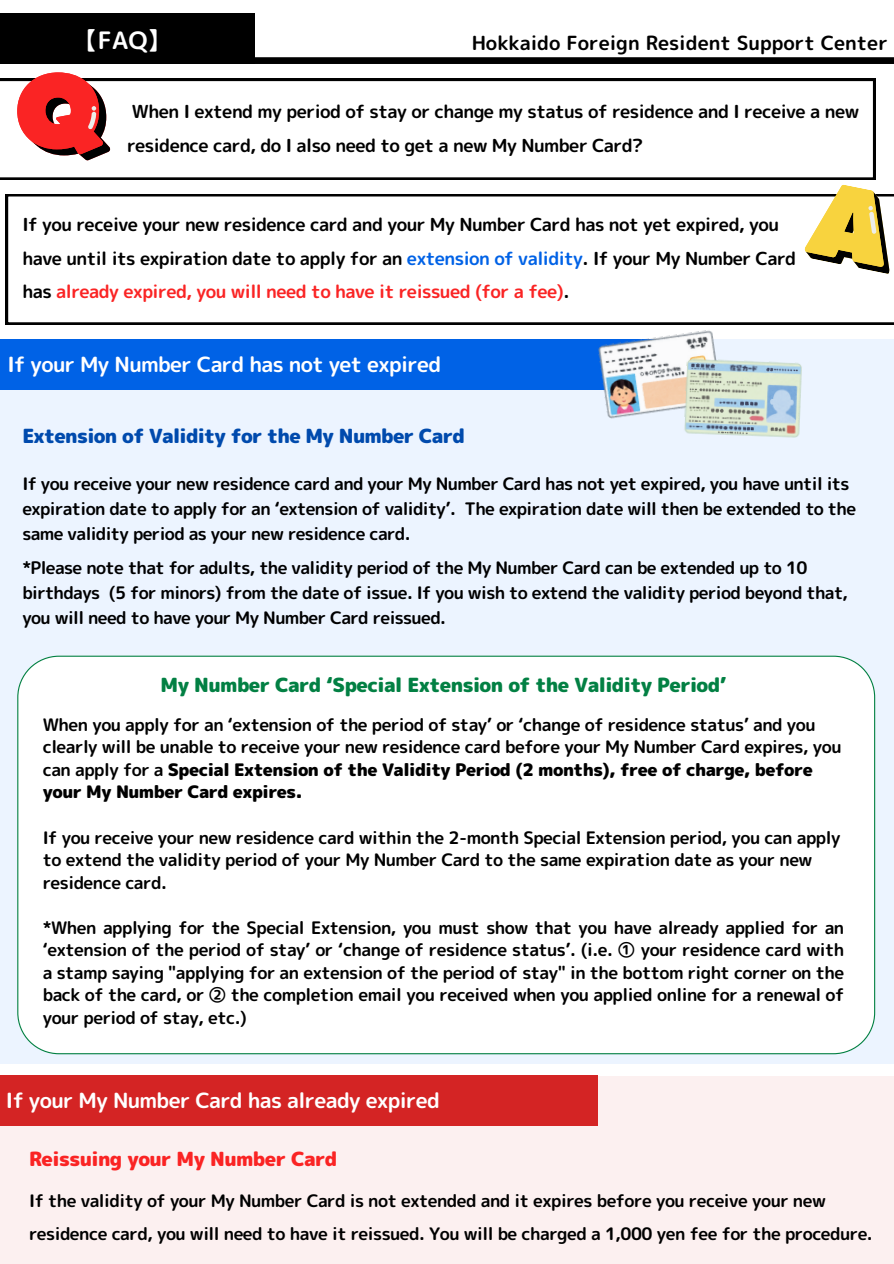
<style>
.page{position:relative;width:894px;height:1264px;background:#fff}
.page>*{position:absolute;margin:0;border:0;box-sizing:border-box;transform-origin:0 0}
.t1{font:24px "rounded mplus 1 p bold";color:#fff}
.t2{font:21px "rounded mplus 1 p bold";letter-spacing:-.03em;color:#fff}
.t3{font:19.5px "rounded mplus 1 p black";letter-spacing:-.03em;color:#028043}
.t4{font:19.5px "rounded mplus 1 p black";letter-spacing:-.035em;color:#004aad}
.t5{font:19.5px "rounded mplus 1 p bold";color:#000}
.t6{font:19.5px "rounded mplus 1 p black";letter-spacing:-.03em;color:#fa2424}
.t7{font:18px/33.8px "rounded mplus 1 p bold";letter-spacing:-.03em;color:#000}
.t8{font:17.25px/22.5px "rounded mplus 1 p bold";letter-spacing:-.03em;color:#000}
.s1{color:#0062e6}
.s2{color:#fa2424}
.s3{font-family:"rounded mplus 1 p black"}
</style>
<div class="page">
<div style="left:6px;top:57px;width:887px;height:7px;background:#000"></div>
<div style="left:0;top:14px;width:254px;height:50px;background:#000"></div>
<svg style="left:6px;top:194px;width:887px;height:130px"></svg>
<div style="left:0;top:339px;width:893px;height:724px;background:#ecf4ff"></div>
<svg style="left:0;top:79px;width:874px;height:101px"></svg>
<svg style="left:17px;top:72px;width:93px;height:88px"></svg>
<svg style="left:802px;top:185px;width:91px;height:89px"></svg>
<div style="left:0;top:339px;width:696px;height:50px;background:#0062e6"></div>
<img style="left:597px;top:330px;width:119px;height:89px">
<img style="left:683px;top:358px;width:119px;height:80px">
<div style="left:17px;top:655px;width:857px;height:399px;background:#fff"></div>
<div style="left:0;top:1075px;width:893px;height:188px;background:#fcf0f0"></div>
<div style="left:0;top:1075px;width:597px;height:50px;background:#d42424"></div>
<p class="t1" style="left:74px;top:24px;width:98px">【FAQ】</p>
<p class="t5" style="left:471px;top:29px;width:417px">Hokkaido Foreign Resident Support Center</p>
<h2 class="t7" style="left:127px;top:94px;width:733px">When I extend my period of stay or change my status of residence and I receive a new residence card, do I also need to get a new My Number Card?</h2>
<p class="t7" style="left:22px;top:207px;width:775px">If you receive your new residence card and your My Number Card has not yet expired, you have until its expiration date to apply for an <span class="s1">extension of validity</span>. If your My Number Card has <span class="s2">already expired, you will need to have it reissued (for a fee)</span>.</p>
<h2 class="t2" style="left:7px;top:349px;width:435px">If your My Number Card has not yet expired</h2>
<p class="t4" style="left:22px;top:422px;width:444px">Extension of Validity for the My Number Card</p>
<p class="t8" style="left:22px;top:471px;width:835px;line-height:25px">If you receive your new residence card and your My Number Card has not yet expired, you have until its expiration date to apply for an ‘extension of validity’. The expiration date will then be extended to the same validity period as your new residence card.</p>
<p class="t8" style="left:22px;top:555px;width:827px;line-height:25px">*Please note that for adults, the validity period of the My Number Card can be extended up to 10 birthdays (5 for minors) from the date of issue. If you wish to extend the validity period beyond that, you will need to have your My Number Card reissued.</p>
<p class="t3" style="left:161px;top:671px;width:567px">My Number Card ‘Special Extension of the Validity Period’</p>
<p class="t8" style="left:43px;top:713px;width:800px">When you apply for an ‘extension of the period of stay’ or ‘change of residence status’ and you clearly will be unable to receive your new residence card before your My Number Card expires, you can apply for a <span class="s3">Special Extension of the Validity Period (2 months), free of charge, before your My Number Card expires.</span></p>
<h2 class="t8" style="left:43px;top:825px;width:799px">If you receive your new residence card within the 2-month Special Extension period, you can apply to extend the validity period of your My Number Card to the same expiration date as your new residence card.</h2>
<p class="t8" style="left:43px;top:915px;width:802px;text-align:justify">*When applying for the Special Extension, you must show that you have already applied for an ‘extension of the period of stay’ or ‘change of residence status’. (i.e. ① your residence card with a stamp saying "applying for an extension of the period of stay" in the bottom right corner on the back of the card, or ② the completion email you received when you applied online for a renewal of your period of stay, etc.)</p>
<p class="t2" style="left:6px;top:1085px;width:435px">If your My Number Card has already expired</p>
<p class="t6" style="left:29px;top:1144px;width:309px">Reissuing your My Number Card</p>
<h2 class="t8" style="left:29px;top:1184px;width:844px;line-height:32.7px">If the validity of your My Number Card is not extended and it expires before you receive your new residence card, you will need to have it reissued. You will be charged a 1,000 yen fee for the procedure.</h2>
</div>
